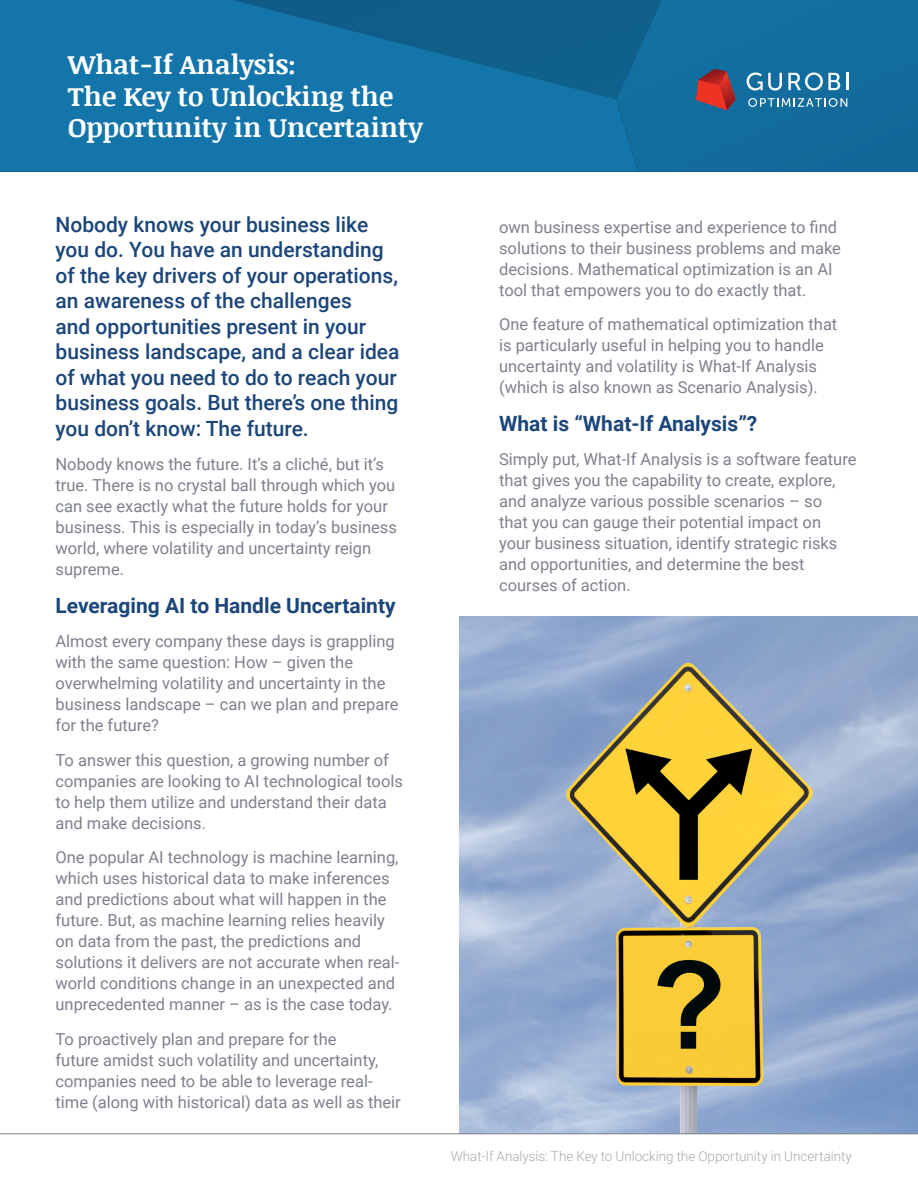
<style>
.page{position:relative;width:918px;height:1188px;background:#fff}
.page>*{position:absolute;margin:0;border:0;box-sizing:border-box;transform-origin:0 0}
.t1{font:700 27px/31.5px "Noticia Text";color:#fff}
.Body_Grey_NEW{font:500 21px/25.5px "Roboto";color:#1c4679}
.Body_Grey_NEW-2{font:700 21px "Roboto";color:#1c4679}
.Body_Grey_NEW-3{font:16.5px/21px "Roboto";color:#7e818d}
.t2{font:300 13.5px "Roboto";letter-spacing:-.005em;color:#abaab2}
</style>
<div class="page">
<img style="left:459px;top:617px;width:459px;height:517px">
<svg style="left:0;top:0;width:616px;height:171px;background:#1270a3"></svg>
<div style="left:616px;top:0;width:302px;height:171px;background:#126c9d"></div>
<svg style="left:747px;top:72px;width:35px;height:18px"></svg>
<svg style="left:788px;top:72px;width:52px;height:18px"></svg>
<svg style="left:846px;top:73px;width:2px;height:17px"></svg>
<svg style="left:748px;top:98px;width:99px;height:9px"></svg>
<svg style="left:696px;top:69px;width:40px;height:41px;background:#953f47"></svg>
<hr style="left:0;top:1134px;width:918px;height:1px;background:#7e818d">
<p class="t1" style="left:68px;top:48px;width:357px">What-If Analysis:<br>The Key to Unlocking the<br>Opportunity in Uncertainty</p>
<p class="Body_Grey_NEW" style="left:56px;top:211px;width:346px">Nobody knows your business like you do. You have an understanding of the key drivers of your operations, an awareness of the challenges<br>and opportunities present in your business landscape, and a clear idea of what you need to do to reach your business goals. But there’s one thing you don’t know: The future.</p>
<p class="Body_Grey_NEW-3" style="left:56px;top:453px;width:343px">Nobody knows the future. It’s a cliché, but it’s true. There is no crystal ball through which you can see exactly what the future holds for your business. This is especially in today’s business world, where volatility and uncertainty reign supreme.</p>
<p class="Body_Grey_NEW-2" style="left:56px;top:591px;width:342px">Leveraging AI to Handle Uncertainty</p>
<p class="Body_Grey_NEW-3" style="left:56px;top:630px;width:345px">Almost every company these days is grappling with the same question: How – given the overwhelming volatility and uncertainty in the business landscape – can we plan and prepare for the future?</p>
<p class="Body_Grey_NEW-3" style="left:56px;top:749px;width:349px">To answer this question, a growing number of companies are looking to AI technological tools to help them utilize and understand their data and make decisions.</p>
<p class="Body_Grey_NEW-3" style="left:56px;top:846px;width:346px">One popular AI technology is machine learning, which uses historical data to make inferences and predictions about what will happen in the future. But, as machine learning relies heavily on data from the past, the predictions and solutions it delivers are not accurate when real&shy;world conditions change in an unexpected and unprecedented manner – as is the case today.</p>
<p class="Body_Grey_NEW-3" style="left:56px;top:1028px;width:347px">To proactively plan and prepare for the<br>future amidst such volatility and uncertainty, companies need to be able to leverage real&shy;time (along with historical) data as well as their</p>
<p class="Body_Grey_NEW-3" style="left:499px;top:216px;width:343px">own business expertise and experience to find solutions to their business problems and make decisions. Mathematical optimization is an AI tool that empowers you to do exactly that.</p>
<p class="Body_Grey_NEW-3" style="left:499px;top:313px;width:340px">One feature of mathematical optimization that is particularly useful in helping you to handle uncertainty and volatility is What-If Analysis (which is also known as Scenario Analysis).</p>
<p class="Body_Grey_NEW-2" style="left:499px;top:409px;width:260px">What is “What-If Analysis”?</p>
<p class="Body_Grey_NEW-3" style="left:499px;top:448px;width:359px">Simply put, What-If Analysis is a software feature that gives you the capability to create, explore, and analyze various possible scenarios – so<br>that you can gauge their potential impact on your business situation, identify strategic risks and opportunities, and determine the best courses of action.</p>
<p class="t2" style="left:451px;top:1146px;width:403px">What-If Analysis: The Key to Unlocking the Opportunity in Uncertainty</p>
</div>
